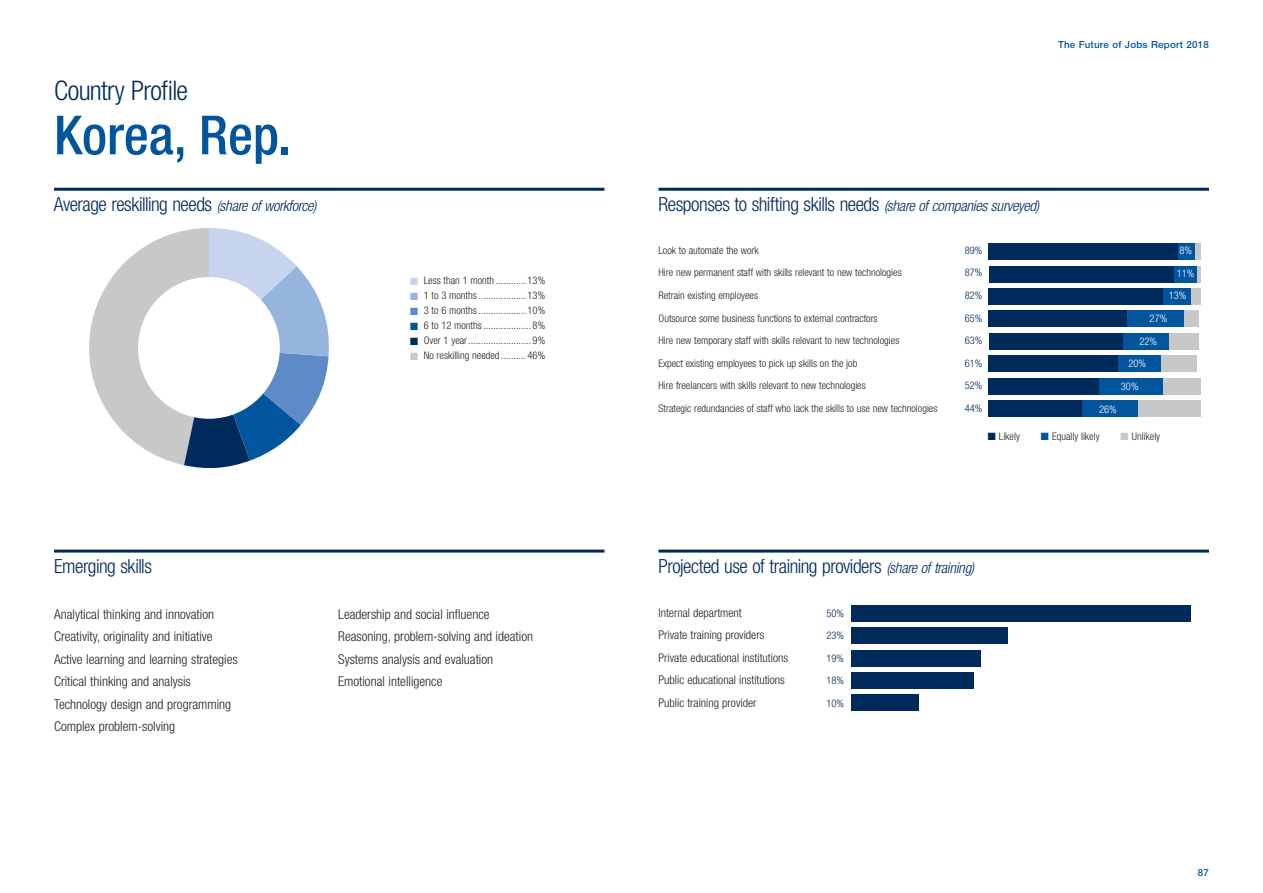
<style>
.page{position:relative;width:1263px;height:893px;background:#fff}
.page>*{position:absolute;margin:0;border:0;box-sizing:border-box;transform-origin:0 0}
.Country_Name{font:500 condensed 54px "Helvetica Neue LT Pro";color:#01559c}
.S__scorecard_type{font:300 condensed 27px "Helvetica Neue LT Pro";letter-spacing:-.025em;color:#00295c}
.t1{font:300 condensed 19.5px "Helvetica Neue LT Pro";letter-spacing:-.025em;color:#00295c}
._1b{font:300 condensed 13.5px "Helvetica Neue LT Pro";color:#231f20}
._2d{font:300 condensed 12px "Helvetica Neue LT Pro";color:#231f20}
._2cB{font:300 condensed 10.5px "Helvetica Neue LT Pro";color:#231f20}
.k{font:300 condensed 10.5px "Helvetica Neue LT Pro";color:#231f20}
._2cC{font:300 condensed 10.5px "Helvetica Neue LT Pro";color:#fff}
._2cA{font:300 condensed 10.5px "Helvetica Neue LT Pro";color:#231f20}
._2cB-2{font:300 condensed 10.5px "Helvetica Neue LT Pro";color:#00295c}
._2d-2{font:300 condensed 10.5px "Helvetica Neue LT Pro";color:#00295c}
._2cA-2{font:300 condensed 10.5px "Helvetica Neue LT Pro";color:#00295c}
.t2{font:10.5px "Zapf Dingbats ITC";color:#c6d5ed}
.t3{font:10.5px "Zapf Dingbats ITC";color:#95b5de}
.t4{font:10.5px "Zapf Dingbats ITC";color:#5c8bc8}
.t5{font:10.5px "Zapf Dingbats ITC";color:#01559c}
.t6{font:10.5px "Zapf Dingbats ITC";color:#00295c}
.t7{font:10.5px "Zapf Dingbats ITC";color:#c7c8ca}
.t8{font:500 9.75px "Helvetica Neue LT Pro";letter-spacing:.025em;color:#01559c}
.s1{font-style:italic;font-size:15px}
.s2{color:#00295c}
.s3{color:#01559c}
.s4{color:#c7c8ca}
</style>
<div class="page">
<div style="left:851px;top:605px;width:340px;height:16px;background:#00295c"></div>
<div style="left:851px;top:628px;width:156px;height:16px;background:#00295c"></div>
<div style="left:851px;top:650px;width:129px;height:16px;background:#00295c"></div>
<div style="left:851px;top:672px;width:122px;height:17px;background:#00295c"></div>
<div style="left:851px;top:695px;width:68px;height:16px;background:#00295c"></div>
<div style="left:1195px;top:244px;width:6px;height:16px;background:#c7c8ca"></div>
<hr style="left:1197px;top:266px;width:4px;height:16px;background:#c7c8ca">
<div style="left:1190px;top:288px;width:11px;height:17px;background:#c7c8ca"></div>
<div style="left:1184px;top:311px;width:15px;height:16px;background:#c7c8ca"></div>
<div style="left:1169px;top:333px;width:30px;height:16px;background:#c7c8ca"></div>
<div style="left:1161px;top:356px;width:36px;height:16px;background:#c7c8ca"></div>
<div style="left:1163px;top:378px;width:38px;height:16px;background:#c7c8ca"></div>
<div style="left:1137px;top:400px;width:64px;height:17px;background:#c7c8ca"></div>
<div style="left:1178px;top:244px;width:17px;height:16px;background:#01559c"></div>
<div style="left:1173px;top:266px;width:24px;height:16px;background:#01559c"></div>
<div style="left:1163px;top:288px;width:27px;height:17px;background:#01559c"></div>
<div style="left:1127px;top:311px;width:57px;height:16px;background:#01559c"></div>
<div style="left:1122px;top:333px;width:47px;height:16px;background:#01559c"></div>
<div style="left:1118px;top:356px;width:43px;height:16px;background:#01559c"></div>
<div style="left:1099px;top:378px;width:64px;height:16px;background:#01559c"></div>
<div style="left:1082px;top:400px;width:55px;height:17px;background:#01559c"></div>
<div style="left:989px;top:244px;width:189px;height:16px;background:#00295c"></div>
<div style="left:989px;top:266px;width:184px;height:16px;background:#00295c"></div>
<div style="left:989px;top:288px;width:174px;height:17px;background:#00295c"></div>
<div style="left:989px;top:311px;width:138px;height:16px;background:#00295c"></div>
<div style="left:989px;top:333px;width:133px;height:16px;background:#00295c"></div>
<div style="left:989px;top:356px;width:129px;height:16px;background:#00295c"></div>
<div style="left:989px;top:378px;width:110px;height:16px;background:#00295c"></div>
<div style="left:989px;top:400px;width:93px;height:17px;background:#00295c"></div>
<svg style="left:89px;top:228px;width:240px;height:241px"></svg>
<div style="left:138px;top:277px;width:142px;height:142px;background:#fff;border-radius:50%"></div>
<hr style="left:658px;top:188px;width:551px;height:3px;background:#00295c">
<hr style="left:54px;top:188px;width:550px;height:3px;background:#00295c">
<hr style="left:54px;top:550px;width:550px;height:3px;background:#00295c">
<hr style="left:658px;top:550px;width:551px;height:3px;background:#00295c">
<p class="S__scorecard_type" style="left:54px;top:75px;width:136px">Country Profile</p>
<p class="Country_Name" style="left:54px;top:103px;width:238px">Korea, Rep.</p>
<h3 class="t1" style="left:54px;top:193px;width:264px">Average reskilling needs <span class="s1">(share of workforce)</span></h3>
<h3 class="t1" style="left:658px;top:193px;width:382px">Responses to shifting skills needs <span class="s1">(share of companies surveyed)</span></h3>
<p class="k" style="left:424px;top:274px;width:123px">Less than 1 month ............ 13%</p>
<p class="k" style="left:424px;top:289px;width:123px">1 to 3 months................... 13%</p>
<p class="k" style="left:424px;top:304px;width:123px">3 to 6 months................... 10%</p>
<p class="k" style="left:424px;top:319px;width:123px">6 to 12 months................... 8%</p>
<p class="k" style="left:424px;top:334px;width:123px">Over 1 year......................... 9%</p>
<p class="k" style="left:424px;top:349px;width:123px">No reskilling needed .......... 46%</p>
<p class="t2" style="left:410px;top:276px;width:9px">■</p>
<p class="t3" style="left:410px;top:291px;width:9px">■</p>
<p class="t4" style="left:410px;top:306px;width:9px">■</p>
<p class="t5" style="left:410px;top:321px;width:9px">■</p>
<p class="t6" style="left:410px;top:336px;width:9px">■</p>
<p class="t7" style="left:410px;top:351px;width:9px">■</p>
<p class="_2cA" style="left:658px;top:244px;width:102px">Look to automate the work</p>
<p class="_2cA-2" style="left:965px;top:244px;width:19px">89%</p>
<p class="_2cB" style="left:658px;top:267px;width:245px">Hire new permanent staff with skills relevant to new technologies</p>
<p class="_2cB-2" style="left:965px;top:267px;width:19px">87%</p>
<p class="_2cB" style="left:658px;top:289px;width:101px">Retrain existing employees</p>
<p class="_2cB-2" style="left:965px;top:289px;width:19px">82%</p>
<p class="_2cB" style="left:658px;top:312px;width:221px">Outsource some business functions to external contractors</p>
<p class="_2cB-2" style="left:965px;top:312px;width:19px">65%</p>
<p class="_2cB" style="left:658px;top:334px;width:242px">Hire new temporary staff with skills relevant to new technologies</p>
<p class="_2cB-2" style="left:965px;top:334px;width:19px">63%</p>
<p class="_2cB" style="left:658px;top:357px;width:200px">Expect existing employees to pick up skills on the job</p>
<p class="_2cB-2" style="left:965px;top:357px;width:19px">61%</p>
<p class="_2cB" style="left:658px;top:379px;width:209px">Hire freelancers with skills relevant to new technologies</p>
<p class="_2cB-2" style="left:965px;top:379px;width:19px">52%</p>
<p class="_2cB" style="left:658px;top:402px;width:280px">Strategic redundancies of staff who lack the skills to use new technologies</p>
<p class="_2cB-2" style="left:965px;top:402px;width:19px">44%</p>
<p class="t8" style="left:1058px;top:39px;width:152px">The Future of Jobs Report 2018</p>
<p class="_2cC" style="left:1179px;top:244px;width:14px">8%</p>
<p class="_2cC" style="left:1177px;top:267px;width:19px">11%</p>
<p class="_2cC" style="left:1169px;top:290px;width:19px">13%</p>
<p class="_2cC" style="left:1149px;top:312px;width:19px">27%</p>
<p class="_2cC" style="left:1139px;top:335px;width:19px">22%</p>
<p class="_2cC" style="left:1128px;top:358px;width:19px">20%</p>
<p class="_2cC" style="left:1121px;top:380px;width:19px">30%</p>
<p class="_2cC" style="left:1099px;top:403px;width:19px">26%</p>
<p class="_2cB" style="left:988px;top:430px;width:34px"><span class="s2">■</span> Likely</p>
<p class="_2cB" style="left:1041px;top:430px;width:60px"><span class="s3">■</span> Equally likely</p>
<p class="_2cB" style="left:1120px;top:430px;width:41px"><span class="s4">■</span> Unlikely</p>
<h3 class="t1" style="left:54px;top:555px;width:99px">Emerging skills</h3>
<h3 class="t1" style="left:658px;top:555px;width:317px">Projected use of training providers <span class="s1">(share of training)</span></h3>
<p class="_1b" style="left:54px;top:606px;width:162px">Analytical thinking and innovation</p>
<p class="_1b" style="left:54px;top:629px;width:160px">Creativity, originality and initiative</p>
<p class="_1b" style="left:54px;top:651px;width:185px">Active learning and learning strategies</p>
<p class="_1b" style="left:54px;top:674px;width:138px">Critical thinking and analysis</p>
<p class="_1b" style="left:54px;top:696px;width:179px">Technology design and programming</p>
<p class="_1b" style="left:54px;top:719px;width:123px">Complex problem-solving</p>
<p class="_1b" style="left:338px;top:606px;width:153px">Leadership and social influence</p>
<p class="_1b" style="left:338px;top:629px;width:196px">Reasoning, problem-solving and ideation</p>
<p class="_1b" style="left:338px;top:651px;width:156px">Systems analysis and evaluation</p>
<p class="_1b" style="left:338px;top:674px;width:106px">Emotional intelligence</p>
<p class="_2d" style="left:658px;top:606px;width:85px">Internal department</p>
<p class="_2d-2" style="left:826px;top:607px;width:19px">50%</p>
<p class="_2d" style="left:658px;top:628px;width:107px">Private training providers</p>
<p class="_2d-2" style="left:826px;top:630px;width:19px">23%</p>
<p class="_2d" style="left:658px;top:651px;width:131px">Private educational institutions</p>
<p class="_2d-2" style="left:826px;top:652px;width:19px">19%</p>
<p class="_2d" style="left:658px;top:673px;width:128px">Public educational institutions</p>
<p class="_2d-2" style="left:826px;top:675px;width:19px">18%</p>
<p class="_2d" style="left:658px;top:696px;width:99px">Public training provider</p>
<p class="_2d-2" style="left:826px;top:697px;width:19px">10%</p>
<p class="t8" style="left:1198px;top:866px;width:13px">87</p>
</div>
